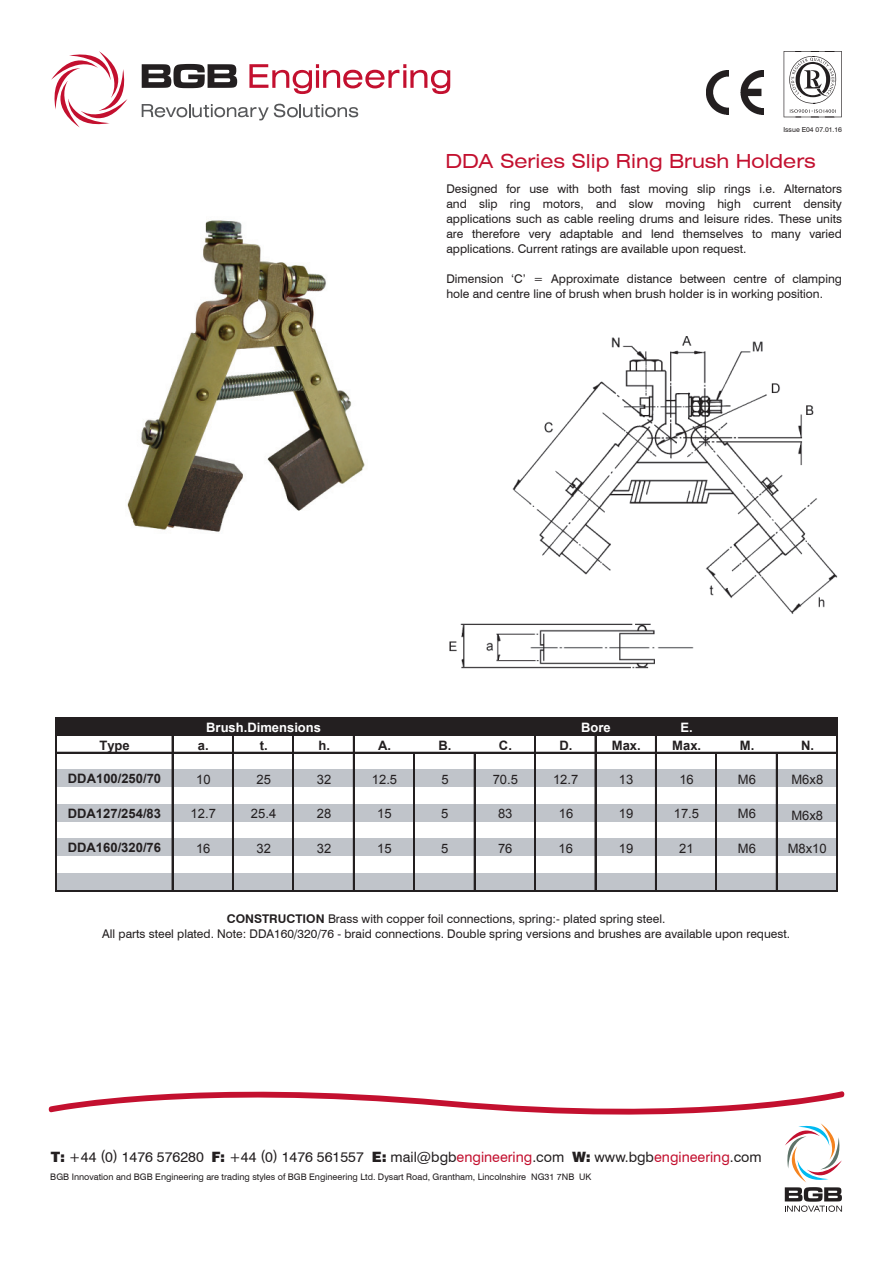
<style>
.page{position:relative;width:893px;height:1263px;background:#fff}
.page>*{position:absolute;margin:0;border:0;box-sizing:border-box;transform-origin:0 0}
.t1{font:expanded 19.5px "Swiss 721 BT";color:#c3102f}
.t2{font:14.25px "Swiss 721 BT";color:#231f20}
.t3{font:13.05px "Arial";color:#231f20}
.t4{font:700 13.05px "Arial";color:#231f20}
.t5{font:700 13.05px "Arial";color:#fff}
.t6{font:12px/15px "Swiss 721 BT";color:#231f20;text-align:center}
.t7{font:9px "Swiss 721 BT";color:#231f20}
.t8{font:6.9px "Swiss 721 BT";color:#231f20}
.s1{font-weight:700}
.s2{font-weight:900}
.s3{color:#c3102f}
</style>
<div class="page">
<svg style="left:142px;top:64px;width:95px;height:24px"></svg>
<svg style="left:249px;top:64px;width:201px;height:30px"></svg>
<svg style="left:142px;top:104px;width:216px;height:16px"></svg>
<svg style="left:51px;top:51px;width:77px;height:77px"></svg>
<svg style="left:783px;top:51px;width:59px;height:66px"></svg>
<svg style="left:48px;top:1091px;width:797px;height:121px"></svg>
<div style="left:56px;top:718px;width:781px;height:18px;background:#231f20"></div>
<div style="left:56px;top:769px;width:781px;height:18px;background:#c0c4ca"></div>
<div style="left:56px;top:804px;width:781px;height:17px;background:#c0c4ca"></div>
<div style="left:56px;top:838px;width:781px;height:18px;background:#c0c4ca"></div>
<div style="left:56px;top:873px;width:781px;height:18px;background:#c0c4ca"></div>
<hr style="left:55px;top:718px;width:2px;height:174px;background:#231f20">
<hr style="left:836px;top:719px;width:2px;height:173px;background:#231f20">
<hr style="left:172px;top:736px;width:1px;height:154px;background:#231f20">
<hr style="left:232px;top:736px;width:2px;height:154px;background:#231f20">
<hr style="left:293px;top:736px;width:1px;height:154px;background:#231f20">
<hr style="left:353px;top:736px;width:1px;height:154px;background:#231f20">
<hr style="left:534px;top:736px;width:2px;height:154px;background:#231f20">
<hr style="left:595px;top:736px;width:1px;height:154px;background:#231f20">
<hr style="left:655px;top:736px;width:1px;height:154px;background:#231f20">
<hr style="left:413px;top:753px;width:1px;height:137px;background:#231f20">
<hr style="left:414px;top:753px;width:1px;height:137px;background:#231f20">
<hr style="left:474px;top:753px;width:1px;height:137px;background:#231f20">
<hr style="left:715px;top:753px;width:1px;height:137px;background:#231f20">
<hr style="left:716px;top:753px;width:1px;height:137px;background:#231f20">
<hr style="left:776px;top:753px;width:1px;height:137px;background:#231f20">
<hr style="left:57px;top:718px;width:781px;height:1px;background:#231f20">
<hr style="left:57px;top:752px;width:779px;height:1px;background:#231f20">
<hr style="left:57px;top:890px;width:781px;height:2px;background:#231f20">
<img style="left:449px;top:336px;width:389px;height:333px">
<img style="left:127px;top:220px;width:238px;height:312px">
<img style="left:707px;top:71px;width:56px;height:43px">
<p class="t8" style="left:783px;top:126px;width:60px">Issue E04 07.01.16</p>
<h1 class="t1" style="left:446px;top:149px;width:372px">DDA Series Slip Ring Brush Holders</h1>
<p class="t6" style="left:446px;top:181px;width:397px;text-align:justify">Designed for use with both fast moving slip rings i.e. Alternators and slip ring motors, and slow moving high current density applications such as cable reeling drums and leisure rides. These units are therefore very adaptable and lend themselves to many varied applications. Current ratings are available upon request.</p>
<p class="t6" style="left:446px;top:271px;width:397px;text-align:left">Dimension ‘C’ = Approximate distance between centre of clamping hole and centre line of brush when brush holder is in working position.</p>
<p class="t5" style="left:206px;top:719px;width:116px">B ur hs D. mi ne oi s n s</p>
<p class="t5" style="left:581px;top:719px;width:31px">B o er</p>
<p class="t5" style="left:680px;top:719px;width:14px">E.</p>
<p class="t4" style="left:99px;top:736px;width:32px">Type</p>
<p class="t4" style="left:198px;top:736px;width:12px">a.</p>
<p class="t4" style="left:260px;top:736px;width:9px">t.</p>
<p class="t4" style="left:318px;top:736px;width:13px">h.</p>
<p class="t4" style="left:378px;top:736px;width:15px">A.</p>
<p class="t4" style="left:438px;top:736px;width:15px">B.</p>
<p class="t4" style="left:499px;top:736px;width:15px">C.</p>
<p class="t4" style="left:559px;top:736px;width:15px">D.</p>
<p class="t4" style="left:612px;top:736px;width:30px">Max.</p>
<p class="t4" style="left:672px;top:736px;width:30px">Max.</p>
<p class="t4" style="left:740px;top:736px;width:16px">M.</p>
<p class="t4" style="left:801px;top:736px;width:15px">N.</p>
<p class="t3" style="left:196px;top:770px;width:16px">10</p>
<p class="t3" style="left:257px;top:770px;width:16px">25</p>
<p class="t3" style="left:317px;top:770px;width:16px">32</p>
<p class="t3" style="left:372px;top:770px;width:27px">12.5</p>
<p class="t3" style="left:441px;top:770px;width:9px">5</p>
<p class="t3" style="left:493px;top:770px;width:27px">70.5</p>
<p class="t3" style="left:553px;top:770px;width:27px">12.7</p>
<p class="t3" style="left:619px;top:770px;width:16px">13</p>
<p class="t3" style="left:679px;top:770px;width:16px">16</p>
<p class="t3" style="left:738px;top:770px;width:20px">M6</p>
<p class="t3" style="left:791px;top:770px;width:33px">M6x8</p>
<p class="t3" style="left:191px;top:805px;width:27px">12.7</p>
<p class="t3" style="left:251px;top:805px;width:27px">25.4</p>
<p class="t3" style="left:317px;top:805px;width:16px">28</p>
<p class="t3" style="left:377px;top:805px;width:16px">15</p>
<p class="t3" style="left:441px;top:805px;width:9px">5</p>
<p class="t3" style="left:498px;top:805px;width:16px">83</p>
<p class="t3" style="left:559px;top:805px;width:16px">16</p>
<p class="t3" style="left:619px;top:805px;width:16px">19</p>
<p class="t3" style="left:674px;top:805px;width:27px">17.5</p>
<p class="t3" style="left:738px;top:805px;width:20px">M6</p>
<p class="t3" style="left:791px;top:807px;width:33px">M6x8</p>
<p class="t4" style="left:68px;top:770px;width:95px">DDA100/250/70</p>
<p class="t4" style="left:68px;top:805px;width:95px">DDA127/254/83</p>
<p class="t4" style="left:68px;top:839px;width:95px">DDA160/320/76</p>
<p class="t3" style="left:196px;top:840px;width:16px">16</p>
<p class="t3" style="left:256px;top:840px;width:16px">32</p>
<p class="t3" style="left:317px;top:840px;width:16px">32</p>
<p class="t3" style="left:377px;top:840px;width:16px">15</p>
<p class="t3" style="left:441px;top:840px;width:9px">5</p>
<p class="t3" style="left:498px;top:840px;width:16px">76</p>
<p class="t3" style="left:558px;top:840px;width:16px">16</p>
<p class="t3" style="left:619px;top:840px;width:16px">19</p>
<p class="t3" style="left:679px;top:840px;width:16px">21</p>
<p class="t3" style="left:738px;top:840px;width:20px">M6</p>
<p class="t3" style="left:788px;top:840px;width:40px">M8x10</p>
<p class="t6" style="left:102px;top:911px;width:689px"><span class="s1">CONSTRUCTION</span> Brass with copper foil connections, spring:- plated spring steel.<br>All parts steel plated. Note: DDA160/320/76 - braid connections. Double spring versions and brushes are available upon request.</p>
<p class="t2" style="left:51px;top:1148px;width:712px"><span class="s2">T:</span> +44 (0) 1476 576280 <span class="s2">F:</span> +44 (0) 1476 561557 <span class="s2">E:</span> mail@bgb<span class="s3">engineering</span>.com <span class="s2">W:</span> www.bgb<span class="s3">engineering</span>.com</p>
<p class="t7" style="left:50px;top:1172px;width:542px">BGB Innovation and BGB Engineering are trading styles of BGB Engineering Ltd. Dysart Road, Grantham, Lincolnshire NG31 7NB UK</p>
</div>
